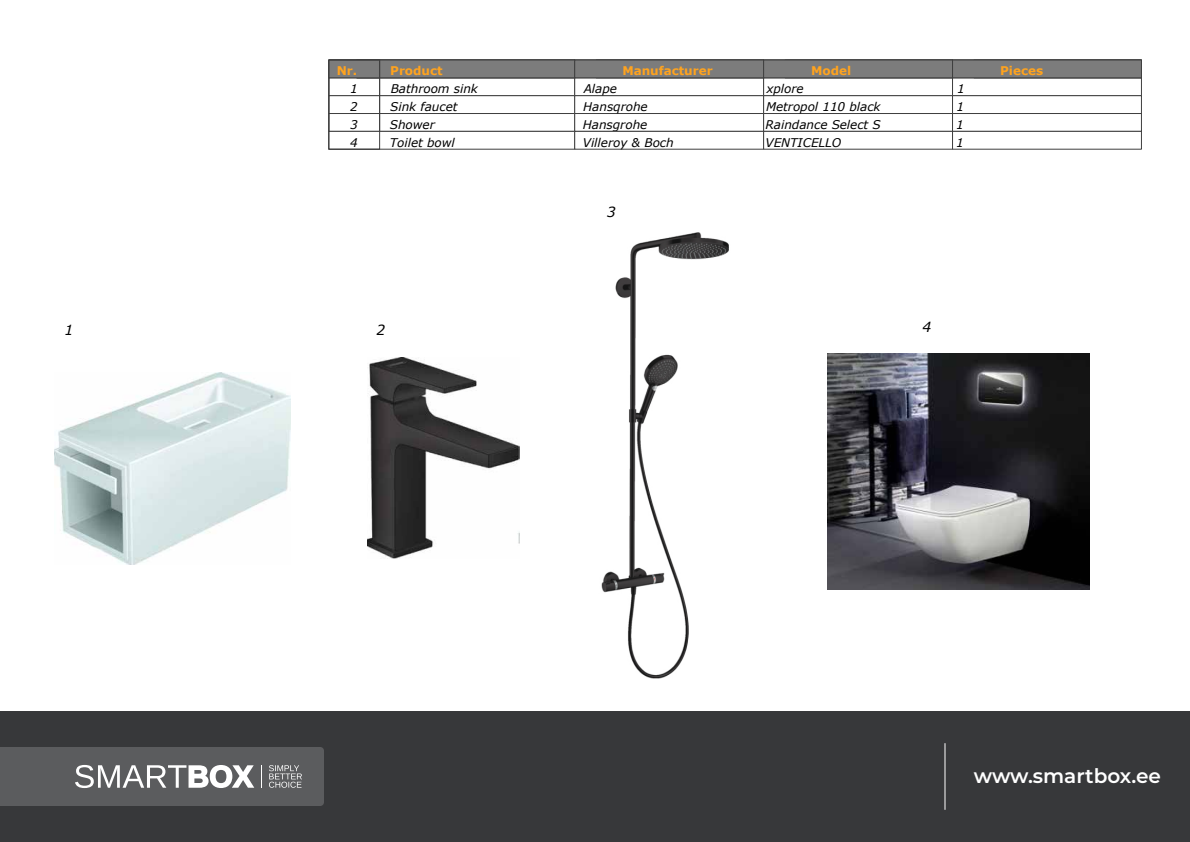
<style>
.page{position:relative;width:1190px;height:842px;background:#fff}
.page>*{position:absolute;margin:0;border:0;box-sizing:border-box;transform-origin:0 0}
.t1{font:600 20px "Montserrat";color:#fff}
.t2{font:italic 14px "Verdana";color:#000}
.t3{font:italic 12px/17.8px "Verdana";color:#000}
.t4{font:700 12px "Verdana";color:#ffa31e}
</style>
<div class="page">
<div style="left:329px;top:78px;width:246px;height:18px;background:#fff;border:1px solid #3f3f3f"></div>
<div style="left:329px;top:95px;width:246px;height:19px;background:#fff;border:1px solid #3f3f3f"></div>
<div style="left:329px;top:113px;width:246px;height:19px;background:#fff;border:1px solid #3f3f3f"></div>
<div style="left:357px;top:60px;width:218px;height:18px;background:#7c7c7c;border:1px solid #3f3f3f"></div>
<div style="left:329px;top:60px;width:51px;height:18px;background:#7c7c7c;border:1px solid #3f3f3f"></div>
<div style="left:574px;top:78px;width:190px;height:18px;background:#fff;border:1px solid #3f3f3f"></div>
<div style="left:574px;top:95px;width:190px;height:19px;background:#fff;border:1px solid #3f3f3f"></div>
<div style="left:574px;top:113px;width:190px;height:19px;background:#fff;border:1px solid #3f3f3f"></div>
<div style="left:574px;top:60px;width:190px;height:18px;background:#7c7c7c;border:1px solid #3f3f3f"></div>
<div style="left:763px;top:78px;width:190px;height:18px;background:#fff;border:1px solid #3f3f3f"></div>
<div style="left:763px;top:95px;width:190px;height:19px;background:#fff;border:1px solid #3f3f3f"></div>
<div style="left:763px;top:113px;width:190px;height:19px;background:#fff;border:1px solid #3f3f3f"></div>
<div style="left:763px;top:60px;width:190px;height:18px;background:#7c7c7c;border:1px solid #3f3f3f"></div>
<div style="left:952px;top:78px;width:190px;height:18px;background:#fff;border:1px solid #3f3f3f"></div>
<div style="left:952px;top:95px;width:190px;height:19px;background:#fff;border:1px solid #3f3f3f"></div>
<div style="left:952px;top:113px;width:190px;height:19px;background:#fff;border:1px solid #3f3f3f"></div>
<div style="left:952px;top:60px;width:190px;height:18px;background:#7c7c7c;border:1px solid #3f3f3f"></div>
<div style="left:329px;top:131px;width:246px;height:18px;background:#fff;border:1px solid #3f3f3f"></div>
<div style="left:574px;top:131px;width:190px;height:18px;background:#fff;border:1px solid #3f3f3f"></div>
<div style="left:763px;top:131px;width:190px;height:18px;background:#fff;border:1px solid #3f3f3f"></div>
<div style="left:952px;top:131px;width:190px;height:18px;background:#fff;border:1px solid #3f3f3f"></div>
<img style="left:827px;top:354px;width:262px;height:236px">
<div style="left:329px;top:60px;width:51px;height:89px;border:1px solid #3f3f3f"></div>
<img style="left:55px;top:372px;width:235px;height:192px">
<img style="left:601px;top:232px;width:128px;height:447px">
<img style="left:368px;top:357px;width:152px;height:201px">
<div style="left:0;top:711px;width:1190px;height:131px;background:#37383a"></div>
<hr style="left:944px;top:744px;width:2px;height:66px;background:#fff">
<svg style="left:0;top:747px;width:324px;height:59px;background:#6a6b6d"></svg>
<p class="t2" style="left:65px;top:321px;width:10px">1</p>
<p class="t4" style="left:622px;top:62px;width:92px">Manufacturer</p>
<p class="t4" style="left:811px;top:62px;width:41px">Model</p>
<p class="t4" style="left:1000px;top:62px;width:44px">Pieces</p>
<p class="t4" style="left:337px;top:62px;width:22px">Nr.</p>
<p class="t4" style="left:390px;top:62px;width:54px">Product</p>
<p class="t3" style="left:350px;top:80px;width:9px;text-align:justify">1<br>2<br>3</p>
<p class="t3" style="left:390px;top:80px;width:90px">Bathroom sink<br>Sink faucet<br>Shower</p>
<p class="t3" style="left:583px;top:80px;width:66px">Alape<br>Hansqrohe<br>Hansgrohe</p>
<p class="t3" style="left:766px;top:80px;width:117px">xplore<br>Metropol 110 black<br>Raindance Select S</p>
<p class="t3" style="left:956px;top:80px;width:10px;text-align:justify">1<br>1<br>1</p>
<p class="t3" style="left:350px;top:133px;width:9px">4</p>
<p class="t3" style="left:390px;top:133px;width:67px">Toilet bowl</p>
<p class="t3" style="left:583px;top:133px;width:92px">Villeroy &amp; Boch</p>
<p class="t3" style="left:766px;top:133px;width:77px">VENTICELLO</p>
<p class="t3" style="left:956px;top:133px;width:9px">1</p>
<p class="t2" style="left:607px;top:203px;width:10px">3</p>
<p class="t2" style="left:376px;top:321px;width:10px">2</p>
<p class="t2" style="left:922px;top:317px;width:10px">4</p>
<h1 class="t1" style="left:974px;top:761px;width:189px">www.smartbox.ee</h1>
</div>
